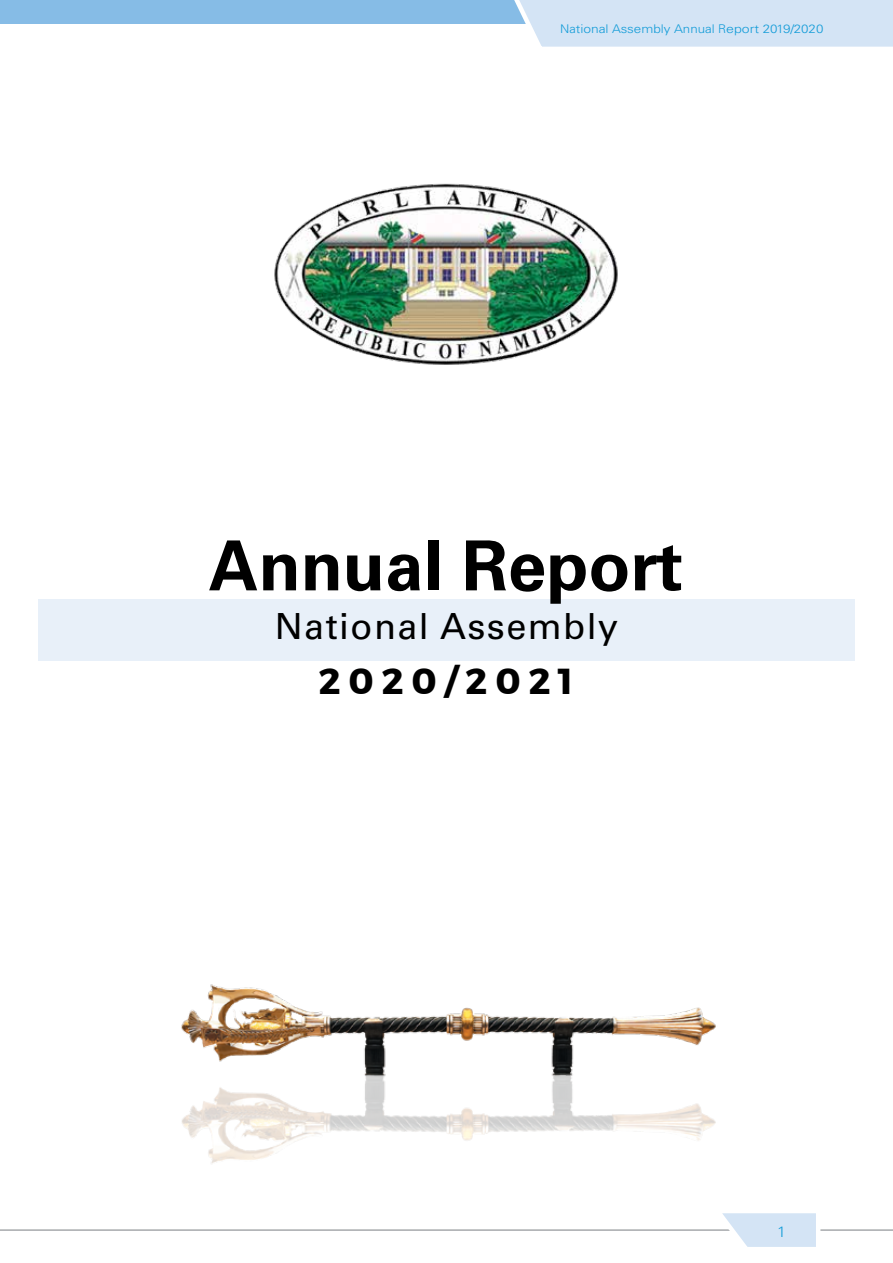
<style>
.page{position:relative;width:893px;height:1263px;background:#fff}
.page>*{position:absolute;margin:0;border:0;box-sizing:border-box;transform-origin:0 0}
.t1{font:700 69px "Univers";color:#000}
.t2{font:500 36px "Univers CE";letter-spacing:.04em;color:#000}
.t3{font:700 36px "Montserrat";color:#000}
.t4{font:300 15px "Univers";color:#139cd8;scale:1.07 1}
.t5{font:300 12px "Univers";color:#139cd8;scale:1.07 1}
</style>
<div class="page">
<hr style="left:0;top:1229px;width:893px;height:2px;background:#a7a9ac">
<div style="left:0;top:0;width:893px;height:23px;background:#86bce6"></div>
<svg style="left:709px;top:1213px;width:114px;height:34px"></svg>
<svg style="left:504px;top:0;width:389px;height:47px;background:#d4e4f5"></svg>
<div style="left:38px;top:599px;width:817px;height:61px;background:#e8f0f9"></div>
<img style="left:274px;top:183px;width:344px;height:182px">
<img style="left:181px;top:984px;width:535px;height:80px">
<img style="left:181px;top:1064px;width:535px;height:100px">
<p class="t5" style="left:560px;top:21px;width:248px">National Assembly Annual Report 2019/2020</p>
<h1 class="t1" style="left:209px;top:526px;width:476px">Annual Report</h1>
<h2 class="t2" style="left:275px;top:606px;width:345px">National Assembly</h2>
<h2 class="t3" style="left:319px;top:652px;width:256px">2 0 2 0 / 2 0 2 1</h2>
<p class="t4" style="left:777px;top:1222px;width:10px">1</p>
</div>
